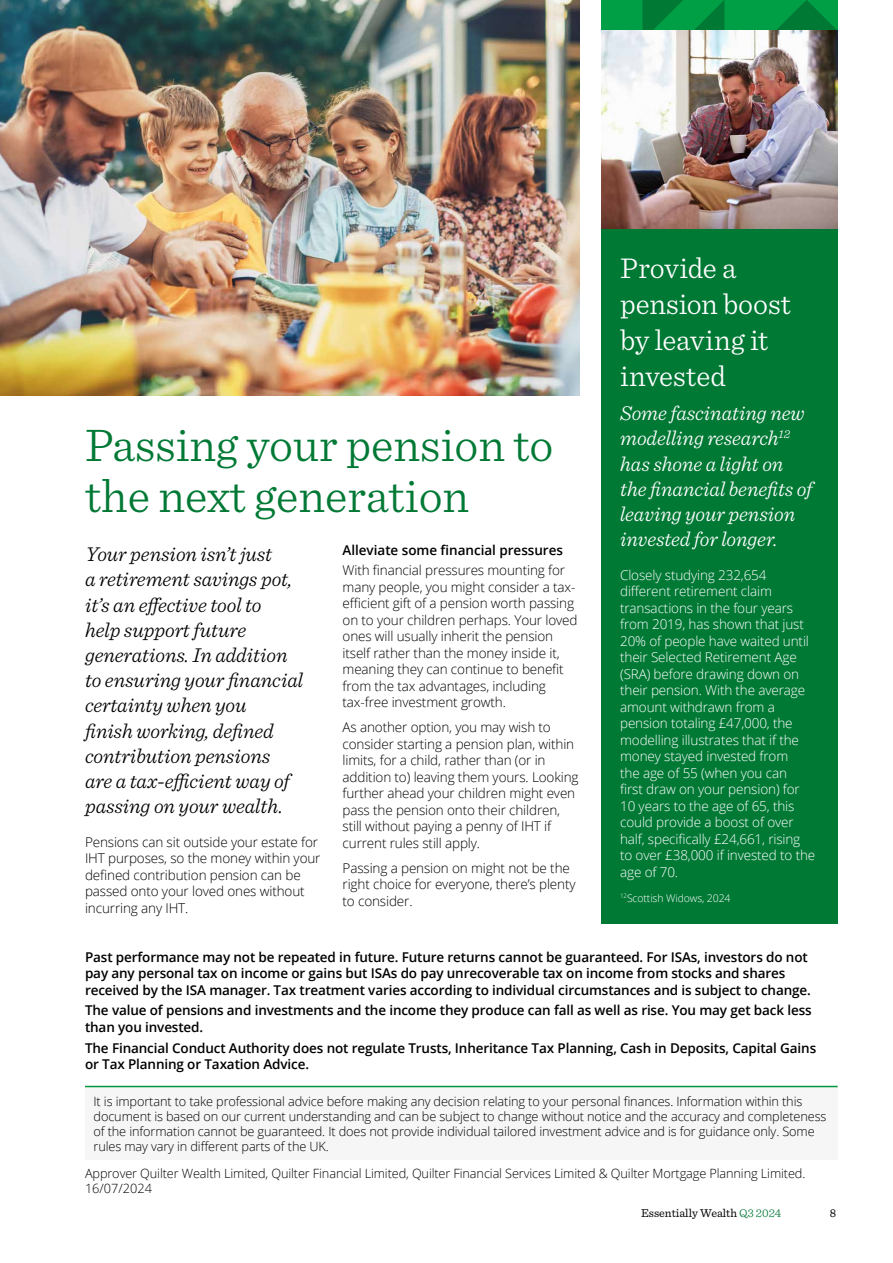
<style>
.page{position:relative;width:893px;height:1263px;background:#fff}
.page>*{position:absolute;margin:0;border:0;box-sizing:border-box;transform-origin:0 0}
.t1{font:300 48px/51px "Sentinel";color:#007935}
.t2{font:300 30px/36px "Sentinel";color:#fff}
.t3{font:italic 300 21px/25.2px "Sentinel";letter-spacing:-.005em;color:#000}
.t4{font:italic 300 21px/25.2px "Sentinel";letter-spacing:-.005em;color:#fff}
.t5{font:300 13.5px/16.5px "Open Sans";letter-spacing:-.01em;color:#000}
.t6{font:600 13.5px/16.5px "Open Sans";letter-spacing:-.01em;color:#000}
.t7{font:300 13.5px/16.5px "Open Sans";letter-spacing:-.01em;color:#fff}
.t8{font:300 12.75px/15px "Open Sans";letter-spacing:-.01em;color:#000}
.t9{font:12px "Sentinel";color:#000}
.t10{font:300 10.5px "Open Sans";letter-spacing:-.01em;color:#fff}
.s1{font-weight:300;color:#007935}
</style>
<div class="page">
<div style="left:601px;top:0;width:237px;height:31px;background:#009f46"></div>
<svg style="left:693px;top:0;width:31px;height:31px"></svg>
<svg style="left:775px;top:0;width:63px;height:31px"></svg>
<svg style="left:642px;top:0;width:41px;height:31px"></svg>
<div style="left:85px;top:1086px;width:753px;height:74px;background:#f6f6f6"></div>
<hr style="left:85px;top:1086px;width:753px;height:1px;background:#00983c">
<div style="left:601px;top:228px;width:237px;height:696px;background:#007935"></div>
<img style="left:601px;top:31px;width:237px;height:197px">
<img style="left:0;top:0;width:579px;height:395px">
<h1 class="t1" style="left:85px;top:416px;width:470px">Passing your pension to the next generation</h1>
<p class="t3" style="left:85px;top:540px;width:220px">Your pension isn’t just<br>a retirement savings pot, it’s an effective tool to<br>help support future generations. In addition to ensuring your financial certainty when you<br>finish working, defined contribution pensions<br>are a tax-efficient way of passing on your wealth.</p>
<p class="t5" style="left:85px;top:833px;width:237px">Pensions can sit outside your estate for IHT purposes, so the money within your defined contribution pension can be passed onto your loved ones without incurring any IHT.</p>
<p class="t6" style="left:343px;top:541px;width:222px">Alleviate some financial pressures</p>
<p class="t5" style="left:343px;top:562px;width:236px">With financial pressures mounting for many people, you might consider a tax&shy;efficient gift of a pension worth passing on to your children perhaps. Your loved ones will usually inherit the pension itself rather than the money inside it, meaning they can continue to benefit from the tax advantages, including tax-free investment growth.</p>
<p class="t5" style="left:343px;top:719px;width:238px">As another option, you may wish to consider starting a pension plan, within limits, for a child, rather than (or in addition to) leaving them yours. Looking further ahead your children might even pass the pension onto their children, still without paying a penny of IHT if current rules still apply.</p>
<p class="t5" style="left:343px;top:859px;width:235px">Passing a pension on might not be the right choice for everyone, there’s plenty to consider.</p>
<h2 class="t2" style="left:620px;top:248px;width:173px">Provide a pension boost by leaving it invested</h2>
<h3 class="t4" style="left:620px;top:399px;width:194px">Some fascinating new modelling research<sup>12 </sup>has shone a light on the financial benefits of leaving your pension invested for longer.</h3>
<p class="t7" style="left:620px;top:566px;width:197px">Closely studying 232,654 different retirement claim transactions in the four years from 2019, has shown that just<br>20% of people have waited until their Selected Retirement Age (SRA) before drawing down on their pension. With the average amount withdrawn from a pension totaling £47,000, the modelling illustrates that if the money stayed invested from<br>the age of 55 (when you can<br>first draw on your pension) for<br>10 years to the age of 65, this could provide a boost of over half, specifically £24,661, rising to over £38,000 if invested to the age of 70.</p>
<p class="t10" style="left:620px;top:891px;width:112px"><sup>12</sup>Scottish Widows, 2024</p>
<p class="t6" style="left:85px;top:948px;width:727px">Past performance may not be repeated in future. Future returns cannot be guaranteed. For ISAs, investors do not pay any personal tax on income or gains but ISAs do pay unrecoverable tax on income from stocks and shares received by the ISA manager. Tax treatment varies according to individual circumstances and is subject to change.</p>
<p class="t6" style="left:85px;top:1002px;width:728px">The value of pensions and investments and the income they produce can fall as well as rise. You may get back less than you invested.</p>
<p class="t6" style="left:85px;top:1039px;width:733px">The Financial Conduct Authority does not regulate Trusts, Inheritance Tax Planning, Cash in Deposits, Capital Gains or Tax Planning or Taxation Advice.</p>
<p class="t8" style="left:94px;top:1093px;width:734px">It is important to take professional advice before making any decision relating to your personal finances. Information within this document is based on our current understanding and can be subject to change without notice and the accuracy and completeness of the information cannot be guaranteed. It does not provide individual tailored investment advice and is for guidance only. Some rules may vary in different parts of the UK.</p>
<p class="t8" style="left:85px;top:1165px;width:722px">Approver Quilter Wealth Limited, Quilter Financial Limited, Quilter Financial Services Limited &amp; Quilter Mortgage Planning Limited.<br>16/07/2024</p>
<p class="t9" style="left:641px;top:1204px;width:142px">Essentially Wealth <span class="s1">Q3 2024</span></p>
<p class="t9" style="left:830px;top:1204px;width:8px">8</p>
</div>
